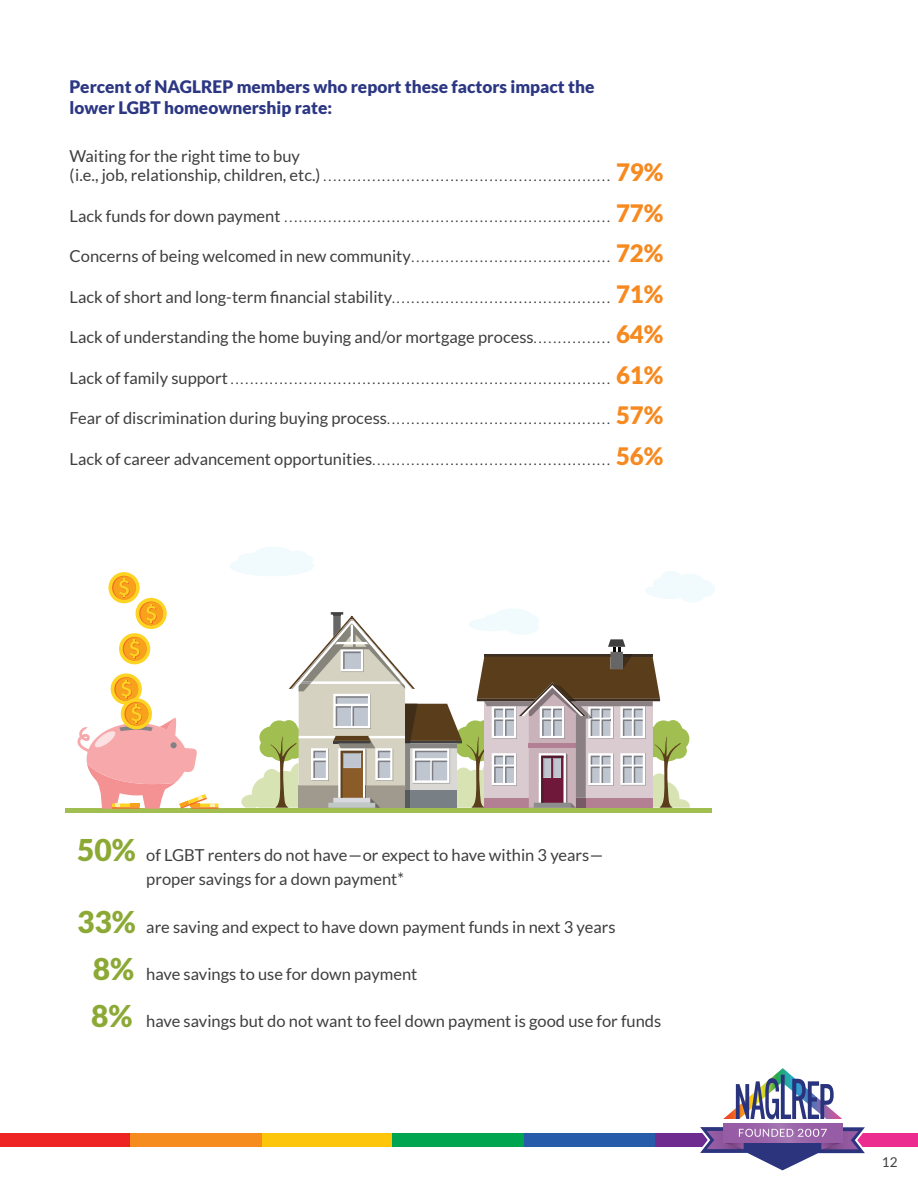
<style>
.page{position:relative;width:918px;height:1188px;background:#fff}
.page>*{position:absolute;margin:0;border:0;box-sizing:border-box;transform-origin:0 0}
.t1{font:900 17.25px/21.8px "Lato";color:#2c3783}
.t2{font:16.5px/24px "Lato";color:#3e3e3f}
.t3{font:13.5px "Lato";color:#3e3e3f}
.s1{font-size:16.5px}
.s2{font-weight:900;font-size:24px;color:#f6891f}
.s3{font-size:13.5px}
.s4{font-weight:900;font-size:30px;color:#8ca935}
</style>
<div class="page">
<div style="left:524px;top:1133px;width:131px;height:14px;background:#275caa"></div>
<div style="left:655px;top:1133px;width:131px;height:14px;background:#6e2c91"></div>
<div style="left:786px;top:1133px;width:132px;height:14px;background:#ed2c8f"></div>
<div style="left:262px;top:1133px;width:131px;height:14px;background:#fec50d"></div>
<div style="left:393px;top:1133px;width:131px;height:14px;background:#00a54f"></div>
<div style="left:0;top:1133px;width:130px;height:14px;background:#ee2323"></div>
<div style="left:130px;top:1133px;width:132px;height:14px;background:#f68b1f"></div>
<svg style="left:723px;top:1123px;width:119px;height:2px"></svg>
<svg style="left:700px;top:1125px;width:165px;height:46px"></svg>
<svg style="left:723px;top:1068px;width:119px;height:51px"></svg>
<div style="left:65px;top:808px;width:647px;height:5px;background:#a0bf50"></div>
<svg style="left:230px;top:547px;width:84px;height:29px"></svg>
<svg style="left:241px;top:609px;width:449px;height:199px"></svg>
<svg style="left:645px;top:571px;width:70px;height:31px"></svg>
<svg style="left:108px;top:572px;width:59px;height:92px"></svg>
<hr style="left:191px;top:804px;width:27px;height:3px;background:#fdd424">
<hr style="left:191px;top:807px;width:27px;height:2px;background:#f36c21">
<svg style="left:77px;top:673px;width:138px;height:136px"></svg>
<p class="t1" style="left:70px;top:75px;width:527px">Percent of NAGLREP members who report these factors impact the lower LGBT homeownership rate:</p>
<p class="t2" style="left:70px;top:144px;width:232px">Waiting for the right time to buy</p>
<p class="t3" style="left:70px;top:169px;width:596px"><span class="s1">(i.e., job, relationship, children, etc.)</span>........................................................... <span class="s2">79%</span></p>
<p class="t3" style="left:70px;top:210px;width:596px"><span class="s1">Lack funds for down payment</span> ................................................................... <span class="s2">77%</span></p>
<p class="t3" style="left:70px;top:250px;width:596px"><span class="s1">Concerns of being welcomed in new community</span>......................................... <span class="s2">72%</span></p>
<p class="t3" style="left:70px;top:291px;width:596px"><span class="s1">Lack of short and long-term financial stability</span>............................................. <span class="s2">71%</span></p>
<p class="t2" style="left:70px;top:325px;width:596px">Lack of understanding the home buying and/or mortgage process<span class="s3">................</span> <span class="s2">64%</span></p>
<p class="t3" style="left:70px;top:372px;width:596px"><span class="s1">Lack of family support</span>.............................................................................. <span class="s2">61%</span></p>
<p class="t3" style="left:70px;top:412px;width:596px"><span class="s1">Fear of discrimination during buying process</span>.............................................. <span class="s2">57%</span></p>
<p class="t3" style="left:70px;top:453px;width:596px"><span class="s1">Lack of career advancement opportunities</span>................................................. <span class="s2">56%</span></p>
<p class="t2" style="left:146px;top:843px;width:459px;text-indent:-69px"><span class="s4">50%</span> of LGBT renters do not have — or expect to have within 3 years — proper savings for a down payment*</p>
<p class="t2" style="left:77px;top:915px;width:540px"><span class="s4">33%</span> are saving and expect to have down payment funds in next 3 years</p>
<p class="t2" style="left:93px;top:962px;width:326px"><span class="s4">8%</span> have savings to use for down payment</p>
<p class="t2" style="left:91px;top:1009px;width:572px"><span class="s4">8%</span> have savings but do not want to feel down payment is good use for funds</p>
<p class="t3" style="left:882px;top:1155px;width:17px">12</p>
</div>
